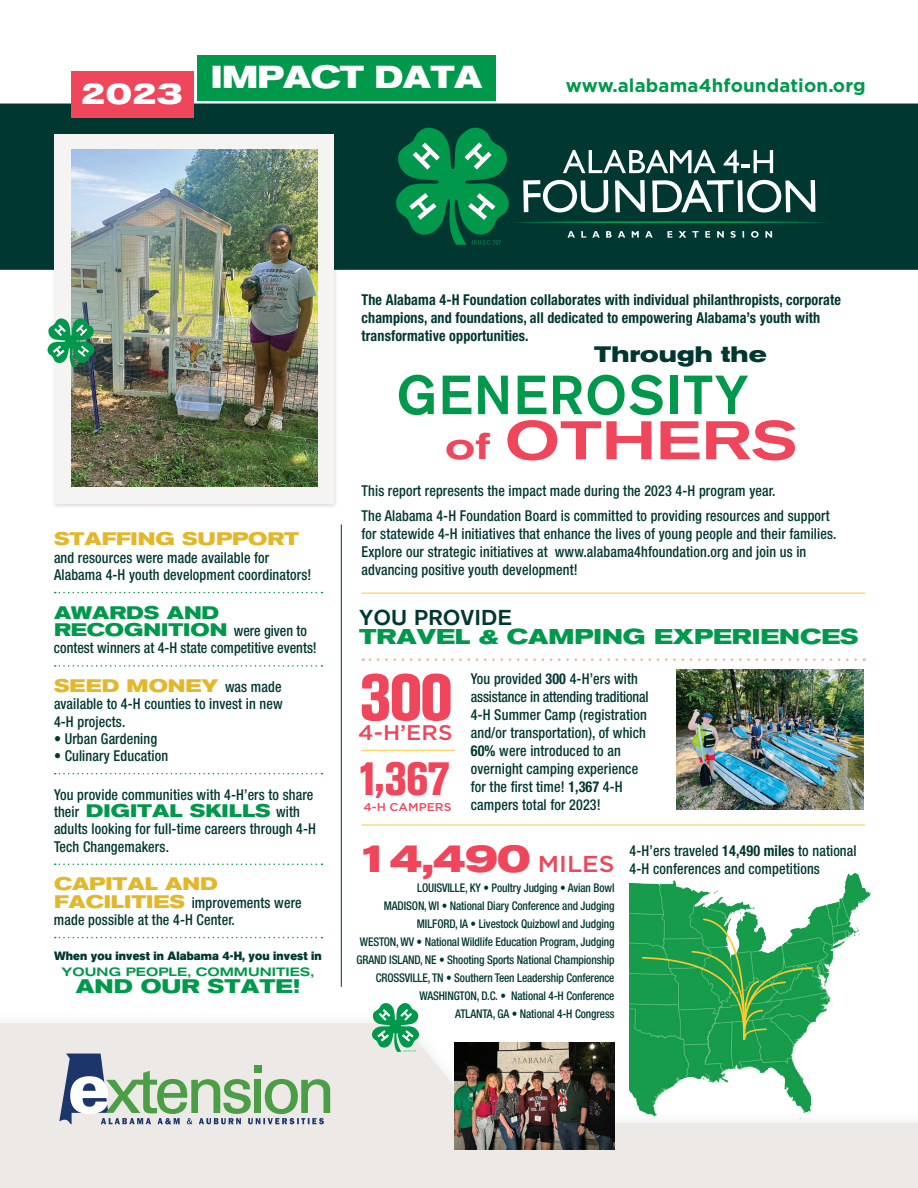
<style>
.page{position:relative;width:918px;height:1188px;background:#fff}
.page>*{position:absolute;margin:0;border:0;box-sizing:border-box;transform-origin:0 0}
.t1{font:800 condensed 65.1px "Akzidenz Grotesk BE";color:#ef465b}
.t2{font:500 54.6px "Akzidenz Grotesk BE";letter-spacing:.02em;color:#00994c}
.t3{font:500 expanded 53.85px "Akzidenz Grotesk BE";color:#ef465b;scale:1.07 1}
.t4{font:800 condensed 46.2px "Akzidenz Grotesk BE";color:#ef465b}
.t5{font:700 expanded 31.5px "Akzidenz Grotesk BE";letter-spacing:-.02em;color:#fff}
.t6{font:700 expanded 30px "Akzidenz Grotesk BE";color:#fff}
.t7{font:700 expanded 22.2px "Akzidenz Grotesk BE";letter-spacing:.01em;color:#003831}
.t8{font:500 21.45px "Akzidenz Grotesk BE";color:#003831;scale:1.07 1}
.t9{font:700 expanded 21.15px "Akzidenz Grotesk BE";color:#00994c;scale:1.07 1}
.t10{font:500 21.15px "Gotham";color:#ef465b;scale:1.07 1}
.t11{font:700 expanded 19.5px "Akzidenz Grotesk BE";color:#00994c;scale:1.07 1}
.t12{font:700 18.6px "Gotham";letter-spacing:.01em;color:#00994c}
.t13{font:700 expanded 18px/17.2px "Akzidenz Grotesk BE";color:#00994c;scale:1.07 1}
.t14{font:700 expanded 18px "Akzidenz Grotesk BE";color:#e3b72a;scale:1.07 1}
.t15{font:500 condensed 15px/18px "Helvetica Neue LT Std";letter-spacing:.01em;color:#003831;scale:.94 1}
.t16{font:700 condensed 15px/18px "Helvetica Neue LT Std";letter-spacing:.01em;color:#003831;scale:.94 1}
.t17{font:500 condensed 12px/18px "Helvetica Neue LT Std";letter-spacing:-.01em;color:#003831;text-align:right;scale:.94 1}
.t18{font:12px "Akzidenz Grotesk BE Super";letter-spacing:.01em;color:#003831;scale:.94 1}
.t19{font:500 expanded 12px "Akzidenz Grotesk BE";color:#00994c;scale:1.07 1}
.t20{font:500 11.4px "Gotham";color:#ef465b;scale:1.07 1}
.s1{font-size:36.6px}
.s2{font-family:"Helvetica Neue LT Std";font-weight:500;font-stretch:condensed;font-size:15px;color:#003831}
.s3{font-family:"Akzidenz Grotesk BE";font-weight:700;font-stretch:expanded;font-size:18px;color:#e3b72a}
.s4{font-weight:700}
.s5{font-family:"Akzidenz Grotesk BE";font-weight:700;font-stretch:expanded;font-size:39.15px;color:#ef465b}
.s6{font-family:"Gotham";font-stretch:normal;font-size:22.95px;color:#ef465b}
</style>
<div class="page">
<svg style="left:0;top:55px;width:918px;height:215px"></svg>
<div style="left:71px;top:71px;width:123px;height:46px;background:#ef465b"></div>
<svg style="left:392px;top:126px;width:436px;height:119px;background:#1e5f4d"></svg>
<div style="left:198px;top:55px;width:298px;height:46px;background:#00994c"></div>
<div style="left:52px;top:132px;width:287px;height:377px;background:#231f20;opacity:.15"></div>
<div style="left:54px;top:134px;width:280px;height:370px;background:#f5f4f3"></div>
<img style="left:71px;top:150px;width:246px;height:336px">
<svg style="left:363px;top:658px;width:493px;height:3px"></svg>
<hr style="left:341px;top:525px;width:1px;height:462px;background:#003831">
<hr style="left:361px;top:593px;width:504px;height:1px;background:#fec92d">
<img style="left:676px;top:670px;width:187px;height:140px">
<hr style="left:361px;top:825px;width:504px;height:1px;background:#fec92d">
<img style="left:630px;top:872px;width:241px;height:136px">
<svg style="left:641px;top:918px;width:173px;height:90px;background:#3aa85c"></svg>
<div style="left:0;top:1008px;width:918px;height:180px;background:#231f20;opacity:.1"></div>
<svg style="left:0;top:1023px;width:918px;height:165px;fill:#ece9e7"></svg>
<svg style="left:59px;top:1054px;width:271px;height:70px;background:#b6c8ba"></svg>
<svg style="left:55px;top:592px;width:268px;height:1px"></svg>
<svg style="left:55px;top:665px;width:268px;height:2px"></svg>
<svg style="left:55px;top:773px;width:268px;height:1px"></svg>
<svg style="left:55px;top:864px;width:268px;height:1px"></svg>
<svg style="left:55px;top:937px;width:268px;height:1px"></svg>
<img style="left:454px;top:1043px;width:161px;height:106px">
<svg style="left:370px;top:1003px;width:50px;height:49px"></svg>
<svg style="left:47px;top:318px;width:48px;height:49px"></svg>
<hr style="left:361px;top:750px;width:94px;height:1px;background:#fec92d">
<h3 class="t6" style="left:81px;top:77px;width:104px">2023</h3>
<h3 class="t5" style="left:211px;top:59px;width:273px">IMPACT DATA</h3>
<p class="t12" style="left:566px;top:74px;width:302px">www.alabama4hfoundation.org</p>
<p class="t16" style="left:361px;top:291px;width:512px">The Alabama 4-H Foundation collaborates with individual philanthropists, corporate champions, and foundations, all dedicated to empowering Alabama’s youth with transformative opportunities.</p>
<h3 class="t7" style="left:594px;top:342px;width:174px">Through the</h3>
<h2 class="t2" style="left:396px;top:362px;width:354px">GENEROSITY</h2>
<h3 class="t3" style="left:445px;top:409px;width:331px"><span class="s1">of</span> OTHERS</h3>
<p class="t14" style="left:54px;top:529px;width:231px">STAFFING SUPPORT</p>
<p class="t15" style="left:54px;top:549px;width:275px;line-height:17.2px">and resources were made available for<br>Alabama 4-H youth development coordinators!</p>
<p class="t13" style="left:54px;top:604px;width:238px">AWARDS AND<br>RECOGNITION <span class="s2">were given to</span></p>
<p class="t15" style="left:54px;top:639px;width:281px">contest winners at 4-H state competitive events!</p>
<p class="t14" style="left:54px;top:675px;width:214px">SEED MONEY <span class="s2">was made</span></p>
<p class="t15" style="left:54px;top:695px;width:245px;line-height:17.2px">available to 4-H counties to invest in new<br>4-H projects.</p>
<p class="t15" style="left:54px;top:729px;width:111px">• Urban Gardening</p>
<p class="t15" style="left:54px;top:747px;width:123px">• Culinary Education</p>
<p class="t15" style="left:54px;top:785px;width:278px">You provide communities with 4-H’ers to share</p>
<p class="t13" style="left:54px;top:802px;width:231px"><span class="s2">their</span> DIGITAL SKILLS <span class="s2">with</span></p>
<p class="t15" style="left:54px;top:820px;width:280px;line-height:17.2px">adults looking for full-time careers through 4-H<br>Tech Changemakers.</p>
<p class="t14" style="left:54px;top:874px;width:155px">CAPITAL AND</p>
<p class="t15" style="left:54px;top:894px;width:265px;line-height:17.2px"><span class="s3">FACILITIES</span> improvements were made possible at the 4-H Center.</p>
<p class="t18" style="left:54px;top:949px;width:286px">When you invest in Alabama 4-H, you invest in</p>
<p class="t19" style="left:62px;top:965px;width:238px">YOUNG PEOPLE, COMMUNITIES,</p>
<h3 class="t11" style="left:76px;top:975px;width:211px">AND OUR STATE!</h3>
<p class="t15" style="left:361px;top:478px;width:500px;line-height:24.8px">This report represents the impact made during the 2023 4-H program year.<br>The Alabama 4-H Foundation Board is committed to providing resources and support</p>
<p class="t15" style="left:361px;top:524px;width:507px">for statewide 4-H initiatives that enhance the lives of young people and their families.<br>Explore our strategic initiatives at www.alabama4hfoundation.org and join us in advancing positive youth development!</p>
<h3 class="t8" style="left:359px;top:604px;width:144px">YOU PROVIDE</h3>
<h3 class="t9" style="left:359px;top:625px;width:468px">TRAVEL &amp; CAMPING EXPERIENCES</h3>
<h1 class="t1" style="left:359px;top:660px;width:95px">300</h1>
<p class="t15" style="left:471px;top:670px;width:191px">You provided <span class="s4">300</span> 4-H’ers with assistance in attending traditional<br>4-H Summer Camp (registration and/or transportation), of which<br><span class="s4">60%</span> were introduced to an overnight camping experience for the first time! <span class="s4">1,367</span> 4-H campers total for 2023!</p>
<p class="t15" style="left:357px;top:841px;width:533px;text-indent:272px">4-H’ers traveled <span class="s4">14,490 miles</span> to national<br><span class="s5">14,490</span> <span class="s6">MILES</span> 4-H conferences and competitions</p>
<p class="t17" style="left:357px;top:879px;width:276px">LOUISVILLE, KY • Poultry Judging • Avian Bowl<br>MADISON, WI • National Diary Conference and Judging MILFORD, IA • Livestock Quizbowl and Judging<br>WESTON, WV • National Wildlife Education Program, Judging GRAND ISLAND, NE • Shooting Sports National Championship CROSSVILLE, TN • Southern Teen Leadership Conference WASHINGTON, D.C. • National 4-H Conference<br>ATLANTA, GA • National 4-H Congress</p>
<h3 class="t10" style="left:358px;top:720px;width:90px">4-H’ERS</h3>
<h3 class="t4" style="left:357px;top:752px;width:95px">1,367</h3>
<p class="t20" style="left:364px;top:800px;width:84px">4-H CAMPERS</p>
</div>
